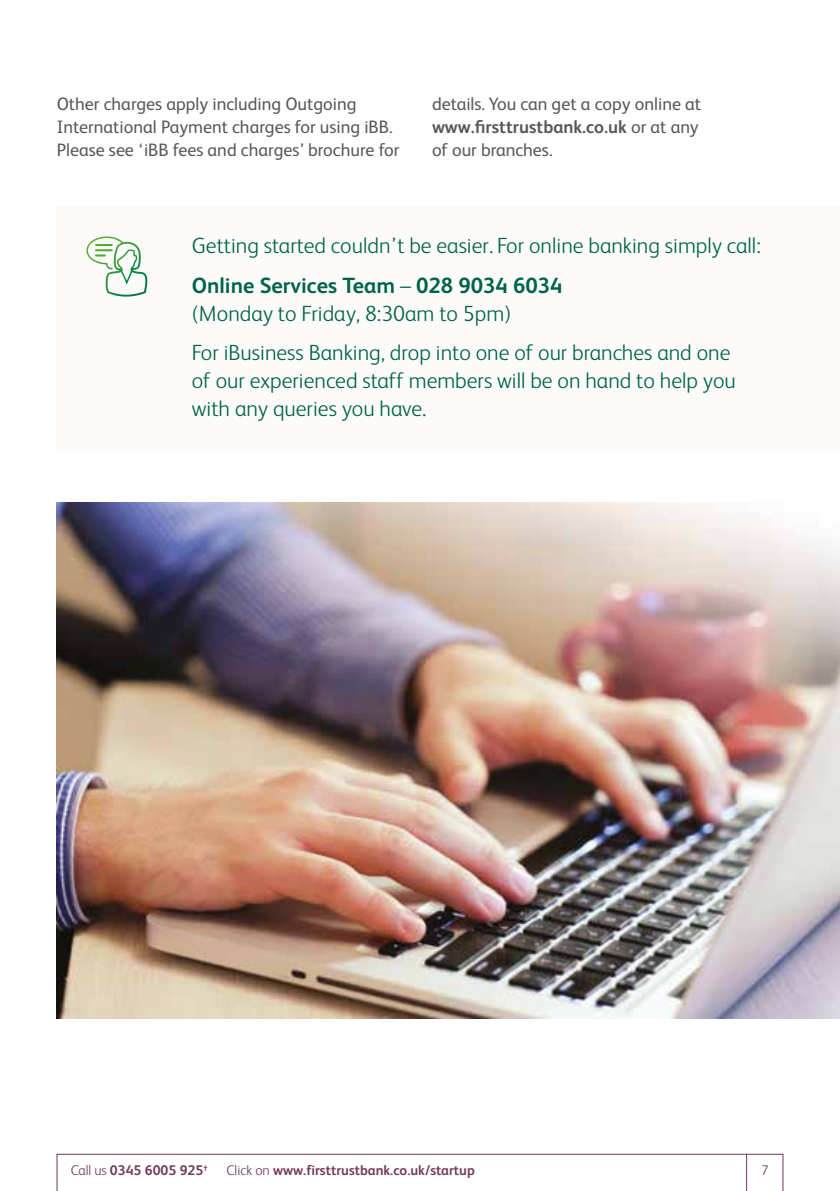
<style>
.page{position:relative;width:840px;height:1191px;background:#fff}
.page>*{position:absolute;margin:0;border:0;box-sizing:border-box;transform-origin:0 0}
.t1{font:300 22px/39.4px "FS Albert";color:#006349}
.t2{font:18px/23px "FS Albert";color:#575756}
.t3{font:700 14px "FS Albert";color:#723a5c}
.t4{font:300 14px "FS Albert";color:#723a5c}
.s1{font-weight:700}
.s2{font-weight:300}
</style>
<div class="page">
<svg style="left:57px;top:1154px;width:725px;height:37px"></svg>
<hr style="left:745px;top:1154px;width:1px;height:37px;background:#723a5c">
<div style="left:57px;top:206px;width:782px;height:242px;background:#fdfbfa"></div>
<svg style="left:86px;top:236px;width:62px;height:60px"></svg>
<img style="left:57px;top:503px;width:782px;height:516px">
<p class="t2" style="left:57px;top:93px;width:344px">Other charges apply including Outgoing<br>International Payment charges for using iBB.<br>Please see ‘iBB fees and charges’ brochure for</p>
<p class="t2" style="left:432px;top:93px;width:270px">details. You can get a copy online at <span class="s1">www.firsttrustbank.co.uk</span> or at any of our branches.</p>
<p class="t1" style="left:192px;top:225px;width:570px">Getting started couldn’t be easier. For online banking simply call:<br><span class="s1">Online Services Team</span> – <span class="s1">028 9034 6034</span></p>
<p class="t1" style="left:192px;top:292px;width:540px">(Monday to Friday, 8:30am to 5pm)<br>For iBusiness Banking, drop into one of our branches and one</p>
<p class="t1" style="left:192px;top:365px;width:545px;line-height:28px">of our experienced staff members will be on hand to help you with any queries you have.</p>
<p class="t3" style="left:71px;top:1161px;width:138px"><span class="s2">Call us</span> 0345 6005 925<sup>†</sup></p>
<p class="t3" style="left:226px;top:1161px;width:250px"><span class="s2">Click on</span> www.firsttrustbank.co.uk/startup</p>
<p class="t4" style="left:760px;top:1160px;width:9px">7</p>
</div>
